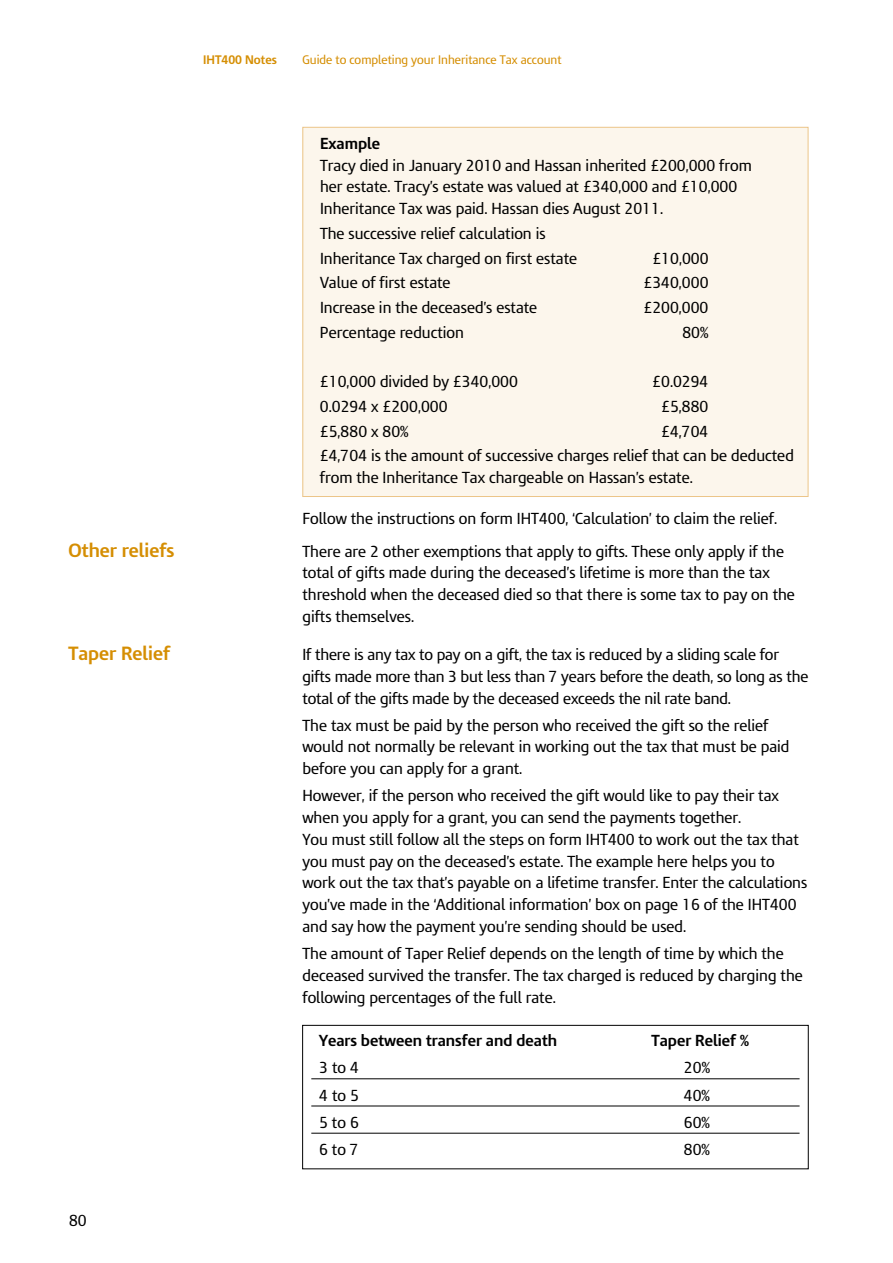
<style>
.page{position:relative;width:893px;height:1263px;background:#fff}
.page>*{position:absolute;margin:0;border:0;box-sizing:border-box;transform-origin:0 0}
.t1{font:700 18px "HMRC Modena";color:#d58e03}
._3_3_1_HMRC_bodytext{font:15px/21.8px "HMRC Modena";color:#000}
.t2{font:700 15px "HMRC Modena";color:#000}
.t3{font:11.7px "HMRC Modena";color:#d58e03}
.t4{font:700 11.7px "HMRC Modena";color:#d58e03}
.s1{font-weight:700}
</style>
<div class="page">
<div style="left:303px;top:127px;width:505px;height:369px;background:#fcf6ec"></div>
<hr style="left:311px;top:1078px;width:489px;height:1px;background:#000">
<hr style="left:311px;top:1105px;width:489px;height:1px;background:#000">
<hr style="left:311px;top:1133px;width:489px;height:1px;background:#000">
<div style="left:302px;top:1025px;width:506px;height:144px;border:1px solid #000"></div>
<p class="t1" style="left:69px;top:539px;width:107px">Other reliefs</p>
<p class="t1" style="left:69px;top:642px;width:103px">Taper Relief</p>
<p class="_3_3_1_HMRC_bodytext" style="left:69px;top:1209px;width:19px">80</p>
<p class="t4" style="left:203px;top:53px;width:75px">IHT400 Notes</p>
<p class="t3" style="left:302px;top:53px;width:261px">Guide to completing your Inheritance Tax account</p>
<p class="_3_3_1_HMRC_bodytext" style="left:320px;top:132px;width:433px"><span class="s1">Example<br></span>Tracy died in January 2010 and Hassan inherited £200,000 from her estate. Tracy’s estate was valued at £340,000 and £10,000<br>Inheritance Tax was paid. Hassan dies August 2011.</p>
<p class="_3_3_1_HMRC_bodytext" style="left:320px;top:221px;width:259px;line-height:24.8px">The successive relief calculation is<br>Inheritance Tax charged on first estate</p>
<p class="_3_3_1_HMRC_bodytext" style="left:652px;top:247px;width:58px">£10,000</p>
<p class="_3_3_1_HMRC_bodytext" style="left:320px;top:272px;width:132px">Value of first estate</p>
<p class="_3_3_1_HMRC_bodytext" style="left:644px;top:272px;width:66px">£340,000</p>
<p class="_3_3_1_HMRC_bodytext" style="left:320px;top:297px;width:219px">Increase in the deceased’s estate</p>
<p class="_3_3_1_HMRC_bodytext" style="left:643px;top:297px;width:66px">£200,000</p>
<p class="_3_3_1_HMRC_bodytext" style="left:320px;top:321px;width:146px">Percentage reduction</p>
<p class="_3_3_1_HMRC_bodytext" style="left:682px;top:321px;width:28px">80%</p>
<p class="_3_3_1_HMRC_bodytext" style="left:320px;top:371px;width:199px">£10,000 divided by £340,000</p>
<p class="_3_3_1_HMRC_bodytext" style="left:652px;top:371px;width:58px">£0.0294</p>
<p class="_3_3_1_HMRC_bodytext" style="left:320px;top:395px;width:129px">0.0294 x £200,000</p>
<p class="_3_3_1_HMRC_bodytext" style="left:661px;top:395px;width:49px">£5,880</p>
<p class="_3_3_1_HMRC_bodytext" style="left:320px;top:420px;width:90px">£5,880 x 80%</p>
<p class="_3_3_1_HMRC_bodytext" style="left:320px;top:419px;width:475px;line-height:24.8px;text-indent:341px">£4,704<br>£4,704 is the amount of successive charges relief that can be deducted</p>
<p class="_3_3_1_HMRC_bodytext" style="left:320px;top:467px;width:374px">from the Inheritance Tax chargeable on Hassan’s estate.</p>
<p class="_3_3_1_HMRC_bodytext" style="left:302px;top:508px;width:476px">Follow the instructions on form IHT400, ‘Calculation’ to claim the relief.</p>
<p class="_3_3_1_HMRC_bodytext" style="left:302px;top:540px;width:494px">There are 2 other exemptions that apply to gifts. These only apply if the total of gifts made during the deceased’s lifetime is more than the tax threshold when the deceased died so that there is some tax to pay on the gifts themselves.</p>
<p class="_3_3_1_HMRC_bodytext" style="left:302px;top:644px;width:507px">If there is any tax to pay on a gift, the tax is reduced by a sliding scale for gifts made more than 3 but less than 7 years before the death, so long as the total of the gifts made by the deceased exceeds the nil rate band.</p>
<p class="_3_3_1_HMRC_bodytext" style="left:302px;top:714px;width:489px">The tax must be paid by the person who received the gift so the relief would not normally be relevant in working out the tax that must be paid before you can apply for a grant.</p>
<p class="_3_3_1_HMRC_bodytext" style="left:302px;top:785px;width:506px">However, if the person who received the gift would like to pay their tax when you apply for a grant, you can send the payments together.<br>You must still follow all the steps on form IHT400 to work out the tax that you must pay on the deceased’s estate. The example here helps you to work out the tax that’s payable on a lifetime transfer. Enter the calculations you’ve made in the ‘Additional information’ box on page 16 of the IHT400 and say how the payment you’re sending should be used.</p>
<p class="_3_3_1_HMRC_bodytext" style="left:302px;top:943px;width:502px">The amount of Taper Relief depends on the length of time by which the deceased survived the transfer. The tax charged is reduced by charging the following percentages of the full rate.</p>
<p class="t2" style="left:319px;top:1031px;width:239px">Years between transfer and death</p>
<p class="t2" style="left:651px;top:1031px;width:99px">Taper Relief %</p>
<p class="_3_3_1_HMRC_bodytext" style="left:319px;top:1057px;width:41px">3to4</p>
<p class="_3_3_1_HMRC_bodytext" style="left:684px;top:1057px;width:28px">20%</p>
<p class="_3_3_1_HMRC_bodytext" style="left:319px;top:1084px;width:41px">4to5</p>
<p class="_3_3_1_HMRC_bodytext" style="left:684px;top:1084px;width:28px">40%</p>
<p class="_3_3_1_HMRC_bodytext" style="left:319px;top:1111px;width:41px">5to6</p>
<p class="_3_3_1_HMRC_bodytext" style="left:684px;top:1111px;width:28px">60%</p>
<p class="_3_3_1_HMRC_bodytext" style="left:319px;top:1138px;width:41px">6to7</p>
<p class="_3_3_1_HMRC_bodytext" style="left:684px;top:1138px;width:28px">80%</p>
</div>
